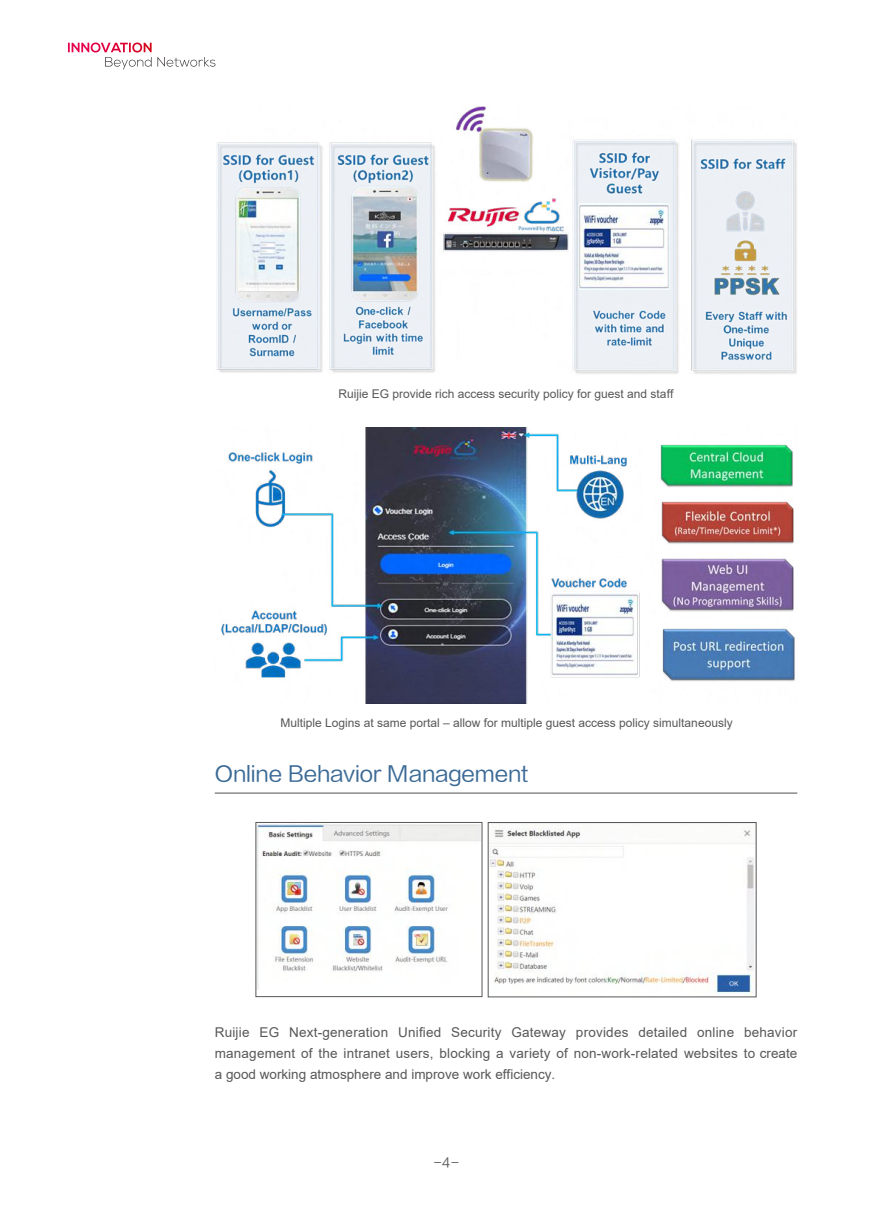
<style>
.page{position:relative;width:893px;height:1212px;background:#fff}
.page>*{position:absolute;margin:0;border:0;box-sizing:border-box;transform-origin:0 0}
.t1{font:21px "FZLTHJW GB1 0";letter-spacing:-.01em;color:#3b6a96}
.t2{font:13.5px/21px "Arial";color:#595757;text-align:justify}
.t3{font:12.75px "FZLTHJW GB1 0";color:#595757}
.t4{font:12px "Arial";color:#595757}
</style>
<div class="page">
<svg style="left:68px;top:43px;width:148px;height:26px"></svg>
<img style="left:217px;top:106px;width:580px;height:268px">
<img style="left:221px;top:428px;width:574px;height:276px">
<hr style="left:215px;top:793px;width:582px;height:1px;background:#505050">
<img style="left:258px;top:824px;width:222px;height:165px">
<div style="left:256px;top:822px;width:226px;height:175px;border:1px solid #595757"></div>
<img style="left:490px;top:828px;width:264px;height:167px">
<div style="left:488px;top:822px;width:268px;height:175px;border:1px solid #595757"></div>
<p class="t4" style="left:338px;top:386px;width:336px">Ruijie EG provide rich access security policy for guest and staff</p>
<p class="t4" style="left:280px;top:714px;width:454px">Multiple Logins at same portal – allow for multiple guest access policy simultaneously</p>
<h1 class="t1" style="left:215px;top:762px;width:315px">Online Behavior Management</h1>
<p class="t2" style="left:215px;top:1022px;width:584px">Ruijie EG Next-generation Unified Security Gateway provides detailed online behavior management of the intranet users, blocking a variety of non-work-related websites to create a good working atmosphere and improve work efficiency.</p>
<p class="t3" style="left:433px;top:1155px;width:27px">-4-</p>
</div>
